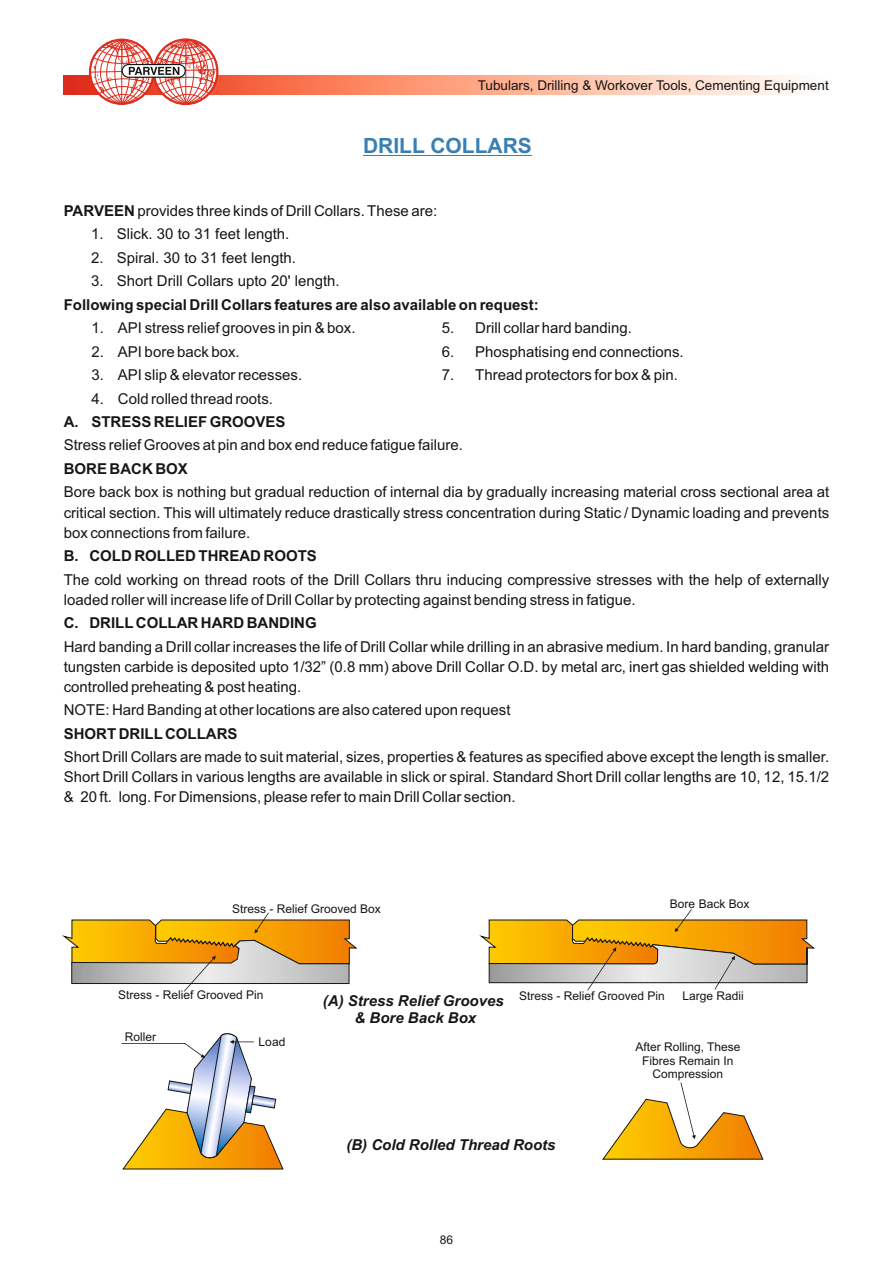
<style>
.page{position:relative;width:893px;height:1263px;background:#fff}
.page>*{position:absolute;margin:0;border:0;box-sizing:border-box;transform-origin:0 0}
.t1{font:700 21px "Arial";color:#3880b4}
.t2{font:15px/20.1px "Arial";color:#151616;text-align:justify}
.t3{font:700 15px "Arial";color:#151616}
.t4{font:italic 700 15px/16.8px "Arial";color:#151616;text-align:center}
.t5{font:13.5px "Arial";color:#151616}
.t6{font:12px/13.4px "Arial";color:#151616;text-align:center}
.s1{font-weight:700}
</style>
<div class="page">
<hr style="left:363px;top:155px;width:169px;height:1px;background:#3880b4">
<svg style="left:602px;top:1082px;width:162px;height:78px"></svg>
<svg style="left:479px;top:909px;width:336px;height:82px"></svg>
<svg style="left:62px;top:912px;width:296px;height:79px"></svg>
<svg style="left:121px;top:1033px;width:163px;height:137px"></svg>
<svg style="left:64px;top:76px;width:735px;height:18px;background:#fca98f"></svg>
<svg style="left:85px;top:38px;width:138px;height:67px"></svg>
<p class="t5" style="left:478px;top:80px;width:352px">Tubulars, Drilling &amp; Workover Tools, Cementing Equipment</p>
<h1 class="t1" style="left:363px;top:138px;width:170px">DRILL COLLARS</h1>
<p class="t2" style="left:64px;top:202px;width:375px"><span class="s1">PARVEEN</span> provides three kinds of Drill Collars. These are:</p>
<p class="t2" style="left:91px;top:225px;width:200px">1. Slick. 30 to 31 feet length.</p>
<p class="t2" style="left:91px;top:249px;width:206px">2. Spiral. 30 to 31 feet length.</p>
<p class="t2" style="left:91px;top:272px;width:250px">3. Short Drill Collars upto 20' length.</p>
<p class="t3" style="left:64px;top:299px;width:477px">Following special Drill Collars features are also available on request:</p>
<p class="t2" style="left:91px;top:319px;width:266px">1. API stress relief grooves in pin &amp; box.</p>
<p class="t2" style="left:442px;top:319px;width:192px">5. Drill collar hard banding.</p>
<p class="t2" style="left:91px;top:343px;width:150px">2. API bore back box.</p>
<p class="t2" style="left:442px;top:343px;width:243px">6. Phosphatising end connections.</p>
<p class="t2" style="left:91px;top:366px;width:212px">3. API slip &amp; elevator recesses.</p>
<p class="t2" style="left:442px;top:366px;width:238px">7. Thread protectors for box &amp; pin.</p>
<p class="t2" style="left:91px;top:390px;width:183px">4. Cold rolled thread roots.</p>
<p class="t3" style="left:64px;top:416px;width:223px">A. STRESS RELIEF GROOVES</p>
<p class="t2" style="left:64px;top:437px;width:401px">Stress relief Grooves at pin and box end reduce fatigue failure.</p>
<p class="t3" style="left:64px;top:463px;width:126px">BORE BACK BOX</p>
<p class="t2" style="left:64px;top:483px;width:767px">Bore back box is nothing but gradual reduction of internal dia by gradually increasing material cross sectional area at critical section. This will ultimately reduce drastically stress concentration during Static / Dynamic loading and prevents box connections from failure.</p>
<p class="t3" style="left:64px;top:550px;width:255px">B. COLD ROLLED THREAD ROOTS</p>
<p class="t2" style="left:64px;top:571px;width:767px">The cold working on thread roots of the Drill Collars thru inducing compressive stresses with the help of externally loaded roller will increase life of Drill Collar by protecting against bending stress in fatigue.</p>
<p class="t3" style="left:64px;top:617px;width:254px">C. DRILL COLLAR HARD BANDING</p>
<p class="t2" style="left:64px;top:638px;width:767px">Hard banding a Drill collar increases the life of Drill Collar while drilling in an abrasive medium. In hard banding, granular tungsten carbide is deposited upto 1/32” (0.8 mm) above Drill Collar O.D. by metal arc, inert gas shielded welding with controlled preheating &amp; post heating.</p>
<p class="t2" style="left:64px;top:701px;width:448px">NOTE: Hard Banding at other locations are also catered upon request</p>
<p class="t3" style="left:64px;top:728px;width:175px">SHORT DRILL COLLARS</p>
<p class="t2" style="left:64px;top:748px;width:767px">Short Drill Collars are made to suit material, sizes, properties &amp; features as specified above except the length is smaller.<br>Short Drill Collars in various lengths are available in slick or spiral. Standard Short Drill collar lengths are 10, 12, 15.1/2 &amp; 20 ft. long. For Dimensions, please refer to main Drill Collar section.</p>
<p class="t6" style="left:232px;top:903px;width:150px">Stress - Relief Grooved Box</p>
<p class="t6" style="left:670px;top:898px;width:81px">Bore Back Box</p>
<p class="t6" style="left:118px;top:989px;width:147px">Stress - Relief Grooved Pin</p>
<p class="t6" style="left:125px;top:1032px;width:33px">Roller</p>
<p class="t6" style="left:259px;top:1036px;width:28px">Load</p>
<p class="t4" style="left:323px;top:994px;width:182px">(A) Stress Relief Grooves &amp; Bore Back Box</p>
<p class="t6" style="left:519px;top:990px;width:147px">Stress - Relief Grooved Pin</p>
<p class="t6" style="left:682px;top:990px;width:63px">Large Radii</p>
<p class="t6" style="left:635px;top:1041px;width:107px">After Rolling, These<br>Fibres Remain In<br>Compression</p>
<p class="t4" style="left:346px;top:1137px;width:211px">(B) Cold Rolled Thread Roots</p>
<p class="t6" style="left:440px;top:1234px;width:15px">86</p>
</div>
